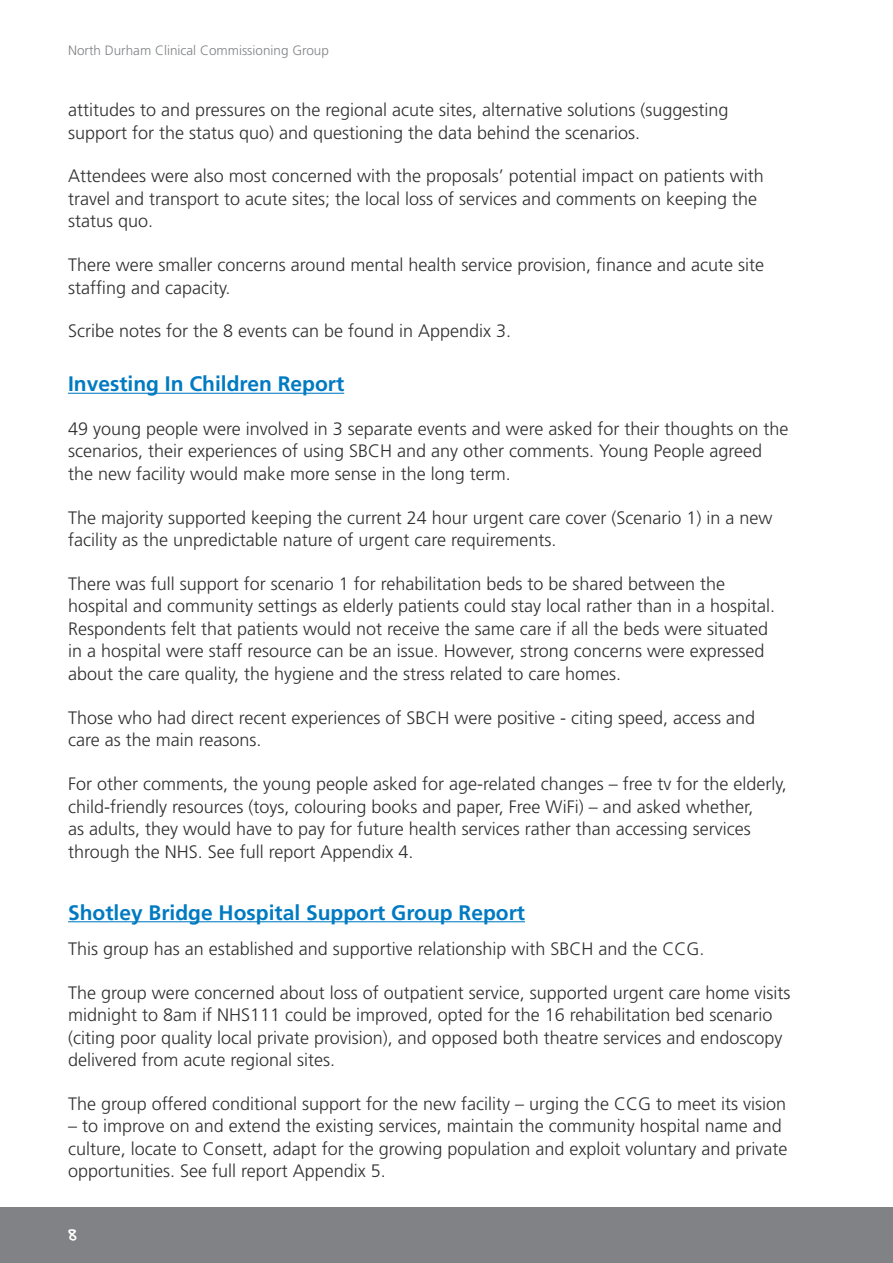
<style>
.page{position:relative;width:893px;height:1263px;background:#fff}
.page>*{position:absolute;margin:0;border:0;box-sizing:border-box;transform-origin:0 0}
.Sub_heads{font:700 21px "Frutiger";color:#007ac2}
.Body_Copy{font:700 21px "Frutiger";color:#007ac2}
.Body_Copy-2{font:300 18px/22.5px "Frutiger";color:#312f30}
.t1{font:300 13.5px "Frutiger";color:#808285}
.t2{font:13.5px "Hand Of Sean";color:#fff}
</style>
<div class="page">
<div style="left:0;top:1208px;width:893px;height:55px;background:#808285"></div>
<hr style="left:68px;top:393px;width:276px;height:1px;background:#007ac2">
<hr style="left:68px;top:921px;width:457px;height:1px;background:#007ac2">
<p class="t1" style="left:68px;top:43px;width:262px">North Durham Clinical Commissioning Group</p>
<p class="Body_Copy-2" style="left:68px;top:99px;width:662px">attitudes to and pressures on the regional acute sites, alternative solutions (suggesting support for the status quo) and questioning the data behind the scenarios.</p>
<p class="Body_Copy-2" style="left:68px;top:165px;width:697px">Attendees were also most concerned with the proposals’ potential impact on patients with travel and transport to acute sites; the local loss of services and comments on keeping the status quo.</p>
<p class="Body_Copy-2" style="left:68px;top:254px;width:698px">There were smaller concerns around mental health service provision, finance and acute site staffing and capacity.</p>
<p class="Body_Copy-2" style="left:68px;top:320px;width:445px">Scribe notes for the 8 events can be found in Appendix 3.</p>
<p class="Body_Copy" style="left:68px;top:371px;width:278px">Investing In Children Report</p>
<p class="Body_Copy-2" style="left:68px;top:417px;width:722px">49 young people were involved in 3 separate events and were asked for their thoughts on the scenarios, their experiences of using SBCH and any other comments. Young People agreed the new facility would make more sense in the long term.</p>
<p class="Body_Copy-2" style="left:68px;top:506px;width:706px">The majority supported keeping the current 24 hour urgent care cover (Scenario 1) in a new facility as the unpredictable nature of urgent care requirements.</p>
<p class="Body_Copy-2" style="left:68px;top:572px;width:709px">There was full support for scenario 1 for rehabilitation beds to be shared between the hospital and community settings as elderly patients could stay local rather than in a hospital.<br>Respondents felt that patients would not receive the same care if all the beds were situated in a hospital were staff resource can be an issue. However, strong concerns were expressed about the care quality, the hygiene and the stress related to care homes.</p>
<p class="Body_Copy-2" style="left:68px;top:706px;width:689px">Those who had direct recent experiences of SBCH were positive - citing speed, access and care as the main reasons.</p>
<p class="Body_Copy-2" style="left:68px;top:772px;width:720px">For other comments, the young people asked for age-related changes – free tv for the elderly, child-friendly resources (toys, colouring books and paper, Free WiFi) – and asked whether,<br>as adults, they would have to pay for future health services rather than accessing services through the NHS. See full report Appendix 4.</p>
<p class="Sub_heads" style="left:68px;top:900px;width:459px">Shotley Bridge Hospital Support Group Report</p>
<p class="Body_Copy-2" style="left:68px;top:937px;width:638px">This group has an established and supportive relationship with SBCH and the CCG.</p>
<p class="Body_Copy-2" style="left:68px;top:981px;width:724px">The group were concerned about loss of outpatient service, supported urgent care home visits midnight to 8am if NHS111 could be improved, opted for the 16 rehabilitation bed scenario (citing poor quality local private provision), and opposed both theatre services and endoscopy delivered from acute regional sites.</p>
<p class="Body_Copy-2" style="left:68px;top:1092px;width:720px">The group offered conditional support for the new facility – urging the CCG to meet its vision</p>
<p class="Body_Copy-2" style="left:68px;top:1115px;width:721px">– to improve on and extend the existing services, maintain the community hospital name and culture, locate to Consett, adapt for the growing population and exploit voluntary and private opportunities. See full report Appendix 5.</p>
<p class="t2" style="left:68px;top:1222px;width:10px">8</p>
</div>
